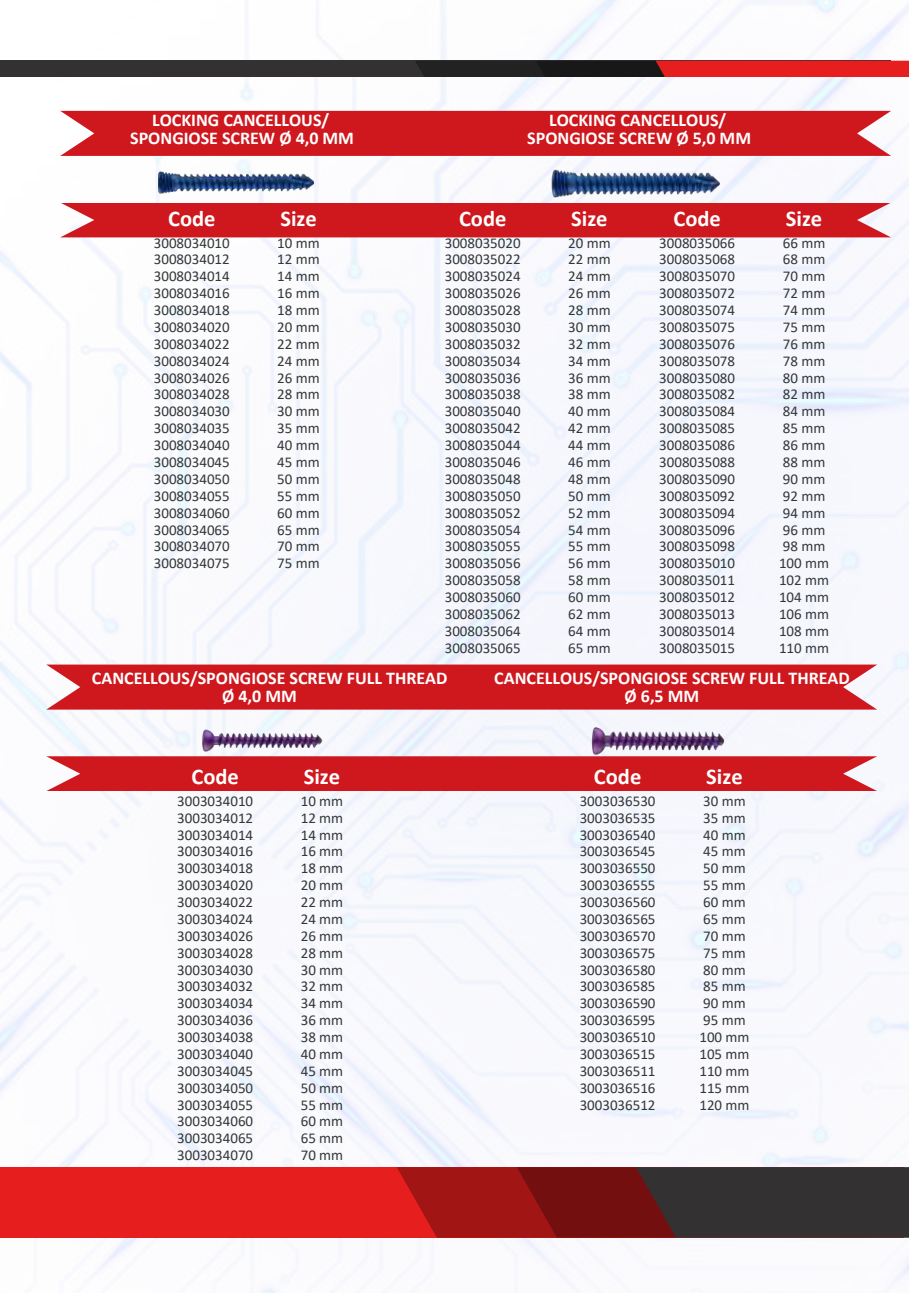
<style>
.page{position:relative;width:909px;height:1293px;background:#fff}
.page>*{position:absolute;margin:0;border:0;box-sizing:border-box;transform-origin:0 0}
.t1{font:700 22.5px "Calibri";color:#fff}
.t2{font:700 18px/18px "Calibri";color:#fff;text-align:center}
.t3{font:15px/16.8px "Calibri";color:#333738;text-align:justify}
</style>
<div class="page">
<img style="left:0;top:0;width:909px;height:1293px">
<div style="left:0;top:1167px;width:903px;height:70px;background:#e61e1e"></div>
<svg style="left:397px;top:1167px;width:512px;height:70px;background:#642122"></svg>
<div style="left:0;top:61px;width:891px;height:16px;background:#333132"></div>
<svg style="left:416px;top:61px;width:493px;height:16px"></svg>
<div style="left:60px;top:203px;width:831px;height:34px;background:#ce181e"></div>
<div style="left:60px;top:111px;width:831px;height:45px;background:#ce181e"></div>
<img style="left:158px;top:168px;width:156px;height:29px">
<img style="left:543px;top:164px;width:176px;height:39px">
<div style="left:46px;top:756px;width:831px;height:35px;background:#ce181e"></div>
<div style="left:46px;top:664px;width:831px;height:45px;background:#ce181e"></div>
<img style="left:197px;top:722px;width:133px;height:35px">
<img style="left:583px;top:722px;width:150px;height:35px">
<p class="t2" style="left:130px;top:113px;width:225px">LOCKING CANCELLOUS/<br>SPONGIOSE SCREW Ø 4,0 MM</p>
<p class="t2" style="left:527px;top:113px;width:225px">LOCKING CANCELLOUS/<br>SPONGIOSE SCREW Ø 5,0 MM</p>
<h1 class="t1" style="left:168px;top:209px;width:49px">Code</h1>
<p class="t3" style="left:154px;top:235px;width:77px">3008034010<br>3008034012<br>3008034014<br>3008034016<br>3008034018<br>3008034020<br>3008034022<br>3008034024<br>3008034026<br>3008034028<br>3008034030<br>3008034035<br>3008034040<br>3008034045<br>3008034050<br>3008034055<br>3008034060<br>3008034065<br>3008034070<br>3008034075</p>
<h1 class="t1" style="left:280px;top:209px;width:38px">Size</h1>
<p class="t3" style="left:277px;top:235px;width:44px">10 mm 12 mm 14 mm 16 mm 18 mm 20 mm 22 mm 24 mm 26 mm 28 mm 30 mm 35 mm 40 mm 45 mm 50 mm 55 mm 60 mm 65 mm 70 mm 75 mm</p>
<h1 class="t1" style="left:459px;top:209px;width:49px">Code</h1>
<p class="t3" style="left:445px;top:235px;width:77px">3008035020<br>3008035022<br>3008035024<br>3008035026<br>3008035028<br>3008035030<br>3008035032<br>3008035034<br>3008035036<br>3008035038<br>3008035040<br>3008035042<br>3008035044<br>3008035046<br>3008035048<br>3008035050<br>3008035052<br>3008035054<br>3008035055<br>3008035056<br>3008035058<br>3008035060<br>3008035062<br>3008035064<br>3008035065</p>
<h1 class="t1" style="left:571px;top:209px;width:38px">Size</h1>
<p class="t3" style="left:568px;top:235px;width:44px">20 mm 22 mm 24 mm 26 mm 28 mm 30 mm 32 mm 34 mm 36 mm 38 mm 40 mm 42 mm 44 mm 46 mm 48 mm 50 mm 52 mm 54 mm 55 mm 56 mm 58 mm 60 mm 62 mm 64 mm 65 mm</p>
<h1 class="t1" style="left:674px;top:209px;width:49px">Code</h1>
<p class="t3" style="left:659px;top:235px;width:77px">3008035066<br>3008035068<br>3008035070<br>3008035072<br>3008035074<br>3008035075<br>3008035076<br>3008035078<br>3008035080<br>3008035082<br>3008035084<br>3008035085<br>3008035086<br>3008035088<br>3008035090<br>3008035092<br>3008035094<br>3008035096<br>3008035098<br>3008035010<br>3008035011<br>3008035012<br>3008035013<br>3008035014<br>3008035015</p>
<h1 class="t1" style="left:786px;top:209px;width:38px">Size</h1>
<p class="t3" style="left:779px;top:235px;width:52px;text-align:left">66 mm<br>68 mm<br>70 mm<br>72 mm<br>74 mm<br>75 mm<br>76 mm<br>78 mm<br>80 mm<br>82 mm<br>84 mm<br>85 mm<br>86 mm<br>88 mm<br>90 mm<br>92 mm<br>94 mm<br>96 mm<br>98 mm<br>100 mm<br>102 mm<br>104 mm<br>106 mm<br>108 mm<br>110 mm</p>
<p class="t2" style="left:222px;top:671px;width:227px;text-align:left;text-indent:-130px">CANCELLOUS/SPONGIOSE SCREW FULL THREAD<br>Ø 4,0 MM</p>
<p class="t2" style="left:625px;top:671px;width:227px;text-align:left;text-indent:-130px">CANCELLOUS/SPONGIOSE SCREW FULL THREAD<br>Ø 6,5 MM</p>
<h1 class="t1" style="left:192px;top:767px;width:49px">Code</h1>
<p class="t3" style="left:177px;top:793px;width:77px">3003034010<br>3003034012<br>3003034014<br>3003034016<br>3003034018<br>3003034020<br>3003034022<br>3003034024<br>3003034026<br>3003034028<br>3003034030<br>3003034032<br>3003034034<br>3003034036<br>3003034038<br>3003034040<br>3003034045<br>3003034050<br>3003034055<br>3003034060<br>3003034065<br>3003034070</p>
<h1 class="t1" style="left:304px;top:767px;width:38px">Size</h1>
<p class="t3" style="left:301px;top:793px;width:44px">10 mm 12 mm 14 mm 16 mm 18 mm 20 mm 22 mm 24 mm 26 mm 28 mm 30 mm 32 mm 34 mm 36 mm 38 mm 40 mm 45 mm 50 mm 55 mm 60 mm 65 mm 70 mm</p>
<h1 class="t1" style="left:594px;top:767px;width:49px">Code</h1>
<p class="t3" style="left:580px;top:793px;width:77px">3003036530<br>3003036535<br>3003036540<br>3003036545<br>3003036550<br>3003036555<br>3003036560<br>3003036565<br>3003036570<br>3003036575<br>3003036580<br>3003036585<br>3003036590<br>3003036595<br>3003036510<br>3003036515<br>3003036511<br>3003036516<br>3003036512</p>
<h1 class="t1" style="left:706px;top:767px;width:38px">Size</h1>
<p class="t3" style="left:699px;top:793px;width:52px;text-align:left">30 mm<br>35 mm<br>40 mm<br>45 mm<br>50 mm<br>55 mm<br>60 mm<br>65 mm<br>70 mm<br>75 mm<br>80 mm<br>85 mm<br>90 mm<br>95 mm<br>100 mm<br>105 mm<br>110 mm<br>115 mm<br>120 mm</p>
</div>
